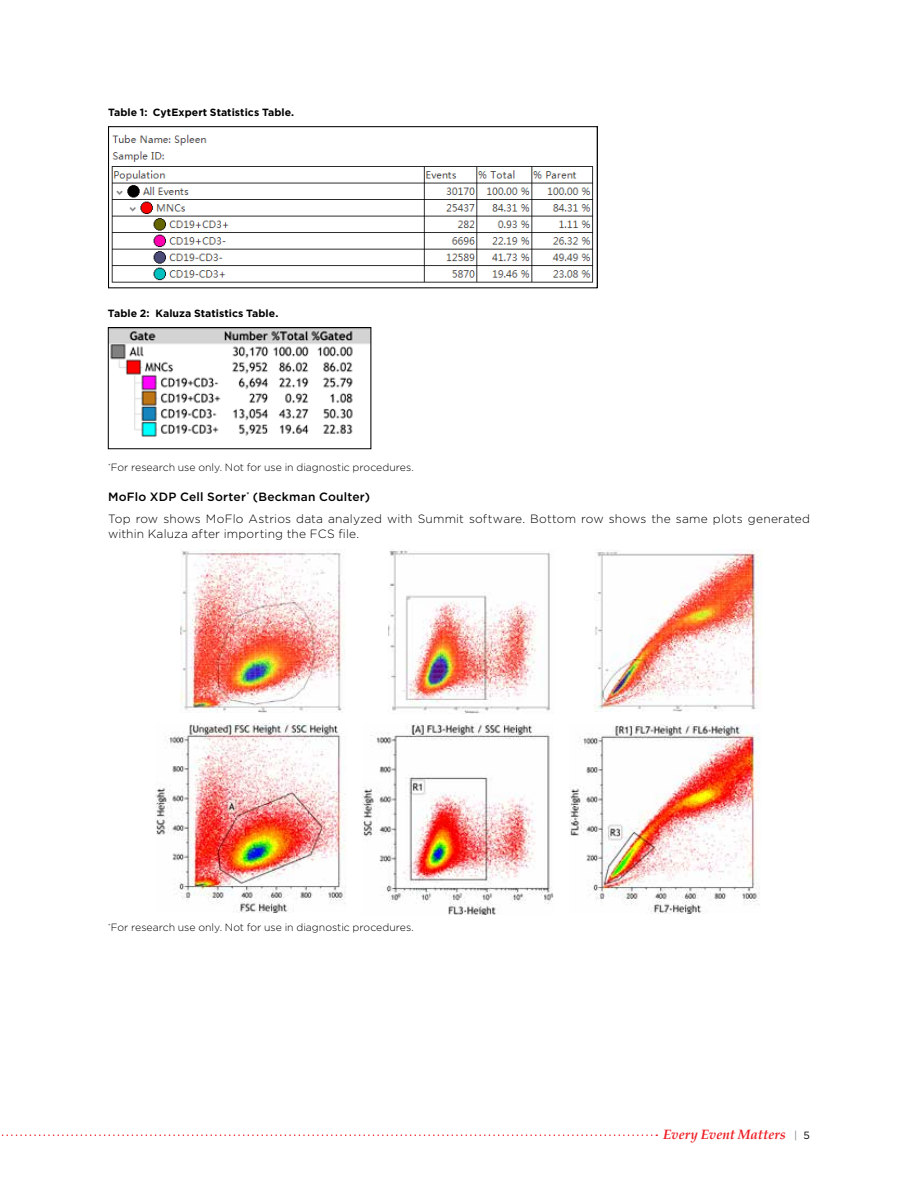
<style>
.page{position:relative;width:918px;height:1188px;background:#fff}
.page>*{position:absolute;margin:0;border:0;box-sizing:border-box;transform-origin:0 0}
.t1{font:italic 700 13.5px "Palatino";color:#ed1d24}
.t2{font:300 12px/21.9px "Gotham";letter-spacing:.015em;color:#000}
.t3{font:300 10.5px "Gotham";color:#000}
.t4{font:700 10.5px "Gotham";letter-spacing:.005em;color:#000}
.s1{font-weight:500}
.s2{font-family:"Gotham";font-weight:400;font-style:normal;font-size:10.5px;color:#7e868c}
.s3{font-family:"Gotham";font-weight:400;font-style:normal;font-size:10.5px;color:#000}
</style>
<div class="page">
<svg style="left:1px;top:1134px;width:656px;height:2px"></svg>
<img style="left:111px;top:134px;width:483px;height:149px">
<div style="left:108px;top:126px;width:490px;height:162px;border:1px solid #000"></div>
<img style="left:110px;top:329px;width:259px;height:108px">
<div style="left:108px;top:327px;width:263px;height:122px;border:1px solid #000"></div>
<img style="left:181px;top:550px;width:164px;height:162px">
<img style="left:155px;top:723px;width:191px;height:189px">
<img style="left:389px;top:550px;width:161px;height:163px">
<img style="left:363px;top:723px;width:190px;height:192px">
<img style="left:594px;top:550px;width:167px;height:162px">
<img style="left:570px;top:724px;width:190px;height:189px">
<p class="t4" style="left:108px;top:106px;width:188px">Table 1: CytExpert Statistics Table.</p>
<p class="t4" style="left:108px;top:306px;width:172px">Table 2: Kaluza Statistics Table.</p>
<p class="t3" style="left:108px;top:461px;width:307px"><sup>*</sup>For research use only. Not for use in diagnostic procedures.</p>
<p class="t2" style="left:108px;top:486px;width:704px"><span class="s1">MoFlo XDP Cell Sorter</span><sup>*</sup> <span class="s1">(Beckman Coulter)<br></span>Top row shows MoFlo Astrios data analyzed with Summit software. Bottom row shows the same plots generated</p>
<p class="t2" style="left:108px;top:522px;width:253px">within Kaluza after importing the FCS file.</p>
<p class="t3" style="left:108px;top:921px;width:307px"><sup>*</sup>For research use only. Not for use in diagnostic procedures.</p>
<p class="t1" style="left:663px;top:1123px;width:148px">Every Event Matters <span class="s2">|</span> <span class="s3">5</span></p>
</div>
